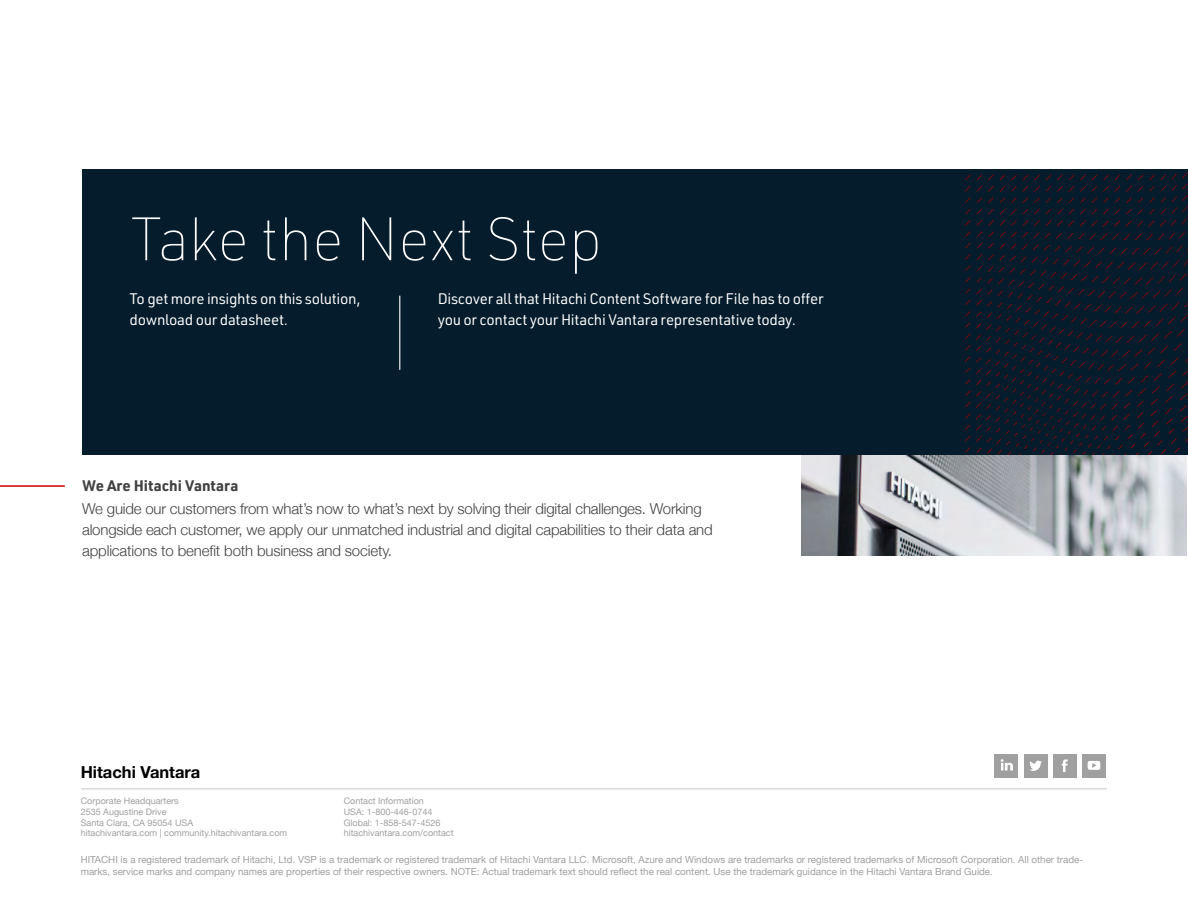
<style>
.page{position:relative;width:1188px;height:918px;background:#fff}
.page>*{position:absolute;margin:0;border:0;box-sizing:border-box;transform-origin:0 0}
.Section_Header_White{font:100 60px "URWDIN";letter-spacing:-.01em;color:#fff}
.t1{font:700 16.5px "Helvetica Neue";color:#000}
.Body{font:300 15px/21px "Helvetica Neue";letter-spacing:-.01em;color:#414141}
.CTA_Body{font:15px/21px "URWDIN";letter-spacing:-.02em;color:#fff}
.Body-2{font:700 15px "URWDIN";color:#414141}
.t2{font:9.75px/12px "Helvetica Neue";color:#a0a0a0}
.t3{font:9px/10.8px "Helvetica Neue";color:#a0a0a0}
</style>
<div class="page">
<hr style="left:81px;top:789px;width:1026px;height:1px;background:#c7c8ca">
<div style="left:1053px;top:754px;width:23px;height:23px;background:#a0a0a0"></div>
<svg style="left:1062px;top:759px;width:6px;height:13px"></svg>
<div style="left:995px;top:754px;width:23px;height:23px;background:#a0a0a0"></div>
<svg style="left:1001px;top:759px;width:12px;height:11px"></svg>
<div style="left:1024px;top:754px;width:23px;height:23px;background:#a0a0a0"></div>
<svg style="left:1029px;top:761px;width:13px;height:10px"></svg>
<div style="left:1082px;top:754px;width:24px;height:23px;background:#a0a0a0"></div>
<svg style="left:1088px;top:761px;width:12px;height:9px"></svg>
<img style="left:801px;top:455px;width:386px;height:100px">
<div style="left:82px;top:170px;width:1106px;height:285px;background:#051c2c"></div>
<hr style="left:399px;top:296px;width:1px;height:74px;background:#fff">
<hr style="left:0;top:485px;width:65px;height:2px;background:#c00">
<img style="left:965px;top:172px;width:223px;height:283px">
<p class="Section_Header_White" style="left:130px;top:200px;width:474px">Take the Next Step</p>
<p class="CTA_Body" style="left:130px;top:288px;width:233px">To get more insights on this solution,</p>
<p class="CTA_Body" style="left:130px;top:309px;width:160px">download our datasheet.</p>
<p class="CTA_Body" style="left:438px;top:288px;width:387px">Discover all that Hitachi Content Software for File has to offer you or contact your Hitachi Vantara representative today.</p>
<p class="Body-2" style="left:82px;top:475px;width:158px">We Are Hitachi Vantara</p>
<p class="Body" style="left:82px;top:497px;width:632px">We guide our customers from what’s now to what’s next by solving their digital challenges. Working alongside each customer, we apply our unmatched industrial and digital capabilities to their data and applications to benefit both business and society.</p>
<h2 class="t1" style="left:81px;top:760px;width:121px">Hitachi Vantara</h2>
<p class="t3" style="left:81px;top:796px;width:208px">Corporate Headquarters<br>2535 Augustine Drive<br>Santa Clara, CA 95054 USA<br>hitachivantara.com | community.hitachivantara.com</p>
<p class="t3" style="left:344px;top:796px;width:111px">Contact Information<br>USA: 1-800-446-0744<br>Global: 1-858-547-4526 hitachivantara.com/contact</p>
<p class="t2" style="left:81px;top:854px;width:1004px">HITACHI is a registered trademark of Hitachi, Ltd. VSP is a trademark or registered trademark of Hitachi Vantara LLC. Microsoft, Azure and Windows are trademarks or registered trademarks of Microsoft Corporation. All other trade&shy;marks, service marks and company names are properties of their respective owners. NOTE: Actual trademark text should reflect the real content. Use the trademark guidance in the Hitachi Vantara Brand Guide.</p>
</div>
